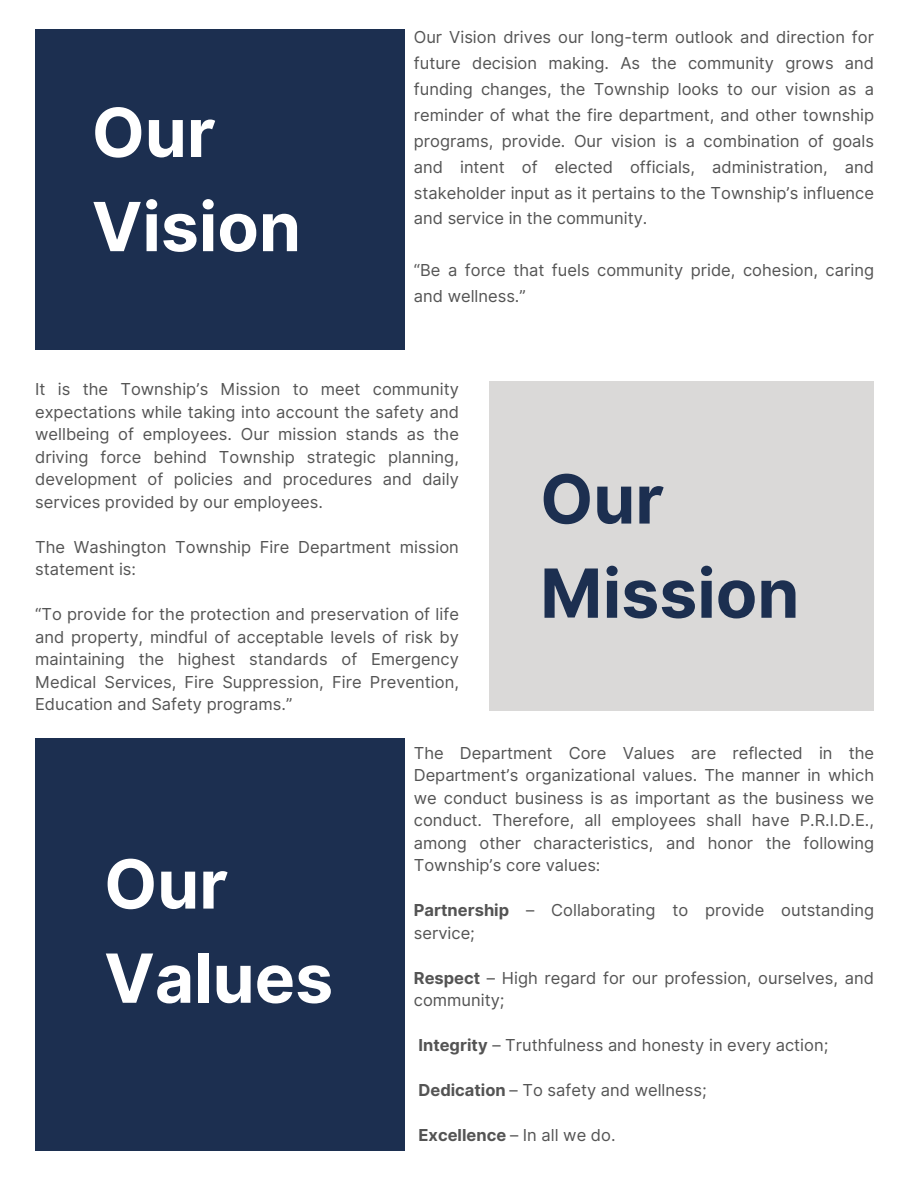
<style>
.page{position:relative;width:918px;height:1188px;background:#fff}
.page>*{position:absolute;margin:0;border:0;box-sizing:border-box;transform-origin:0 0}
.t1{font:700 67.8px/94.2px "Inter";color:#fff}
.t2{font:700 67.8px/94.2px "Inter";color:#1c2f50}
.t3{font:16.5px/22.5px "Inter";color:#545454;text-align:justify}
.s1{font-weight:700}
</style>
<div class="page">
<div style="left:35px;top:29px;width:369px;height:320px;background:#1c2f50"></div>
<div style="left:489px;top:381px;width:385px;height:329px;background:#dad9d8"></div>
<div style="left:35px;top:738px;width:369px;height:412px;background:#1c2f50"></div>
<h1 class="t1" style="left:92px;top:85px;width:211px">Our<br>Vision</h1>
<p class="t3" style="left:414px;top:24px;width:462px;line-height:25.8px">Our Vision drives our long-term outlook and direction for future decision making. As the community grows and funding changes, the Township looks to our vision as a reminder of what the fire department, and other township programs, provide. Our vision is a combination of goals and intent of elected officials, administration, and stakeholder input as it pertains to the Township’s influence and service in the community.</p>
<p class="t3" style="left:414px;top:257px;width:462px;line-height:25.8px">“Be a force that fuels community pride, cohesion, caring and wellness.”</p>
<p class="t3" style="left:35px;top:378px;width:425px">It is the Township’s Mission to meet community expectations while taking into account the safety and wellbeing of employees. Our mission stands as the driving force behind Township strategic planning, development of policies and procedures and daily services provided by our employees.</p>
<p class="t3" style="left:35px;top:536px;width:425px">The Washington Township Fire Department mission statement is:</p>
<h1 class="t3" style="left:35px;top:603px;width:425px">“To provide for the protection and preservation of life and property, mindful of acceptable levels of risk by maintaining the highest standards of Emergency Medical Services, Fire Suppression, Fire Prevention, Education and Safety programs.”</h1>
<p class="t2" style="left:540px;top:452px;width:261px">Our<br>Mission</p>
<h1 class="t1" style="left:104px;top:837px;width:230px">Our<br>Values</h1>
<p class="t3" style="left:414px;top:742px;width:462px">The Department Core Values are reflected in the Department’s organizational values. The manner in which we conduct business is as important as the business we conduct. Therefore, all employees shall have P.R.I.D.E., among other characteristics, and honor the following Township’s core values:</p>
<p class="t3" style="left:414px;top:899px;width:462px"><span class="s1">Partnership</span> – Collaborating to provide outstanding service;</p>
<p class="t3" style="left:414px;top:967px;width:462px"><span class="s1">Respect</span> – High regard for our profession, ourselves, and community;</p>
<p class="t3" style="left:418px;top:1034px;width:411px"><span class="s1">Integrity</span> – Truthfulness and honesty in every action;</p>
<p class="t3" style="left:418px;top:1079px;width:290px"><span class="s1">Dedication</span> – To safety and wellness;</p>
<p class="t3" style="left:418px;top:1124px;width:199px"><span class="s1">Excellence</span> – In all we do.</p>
</div>
